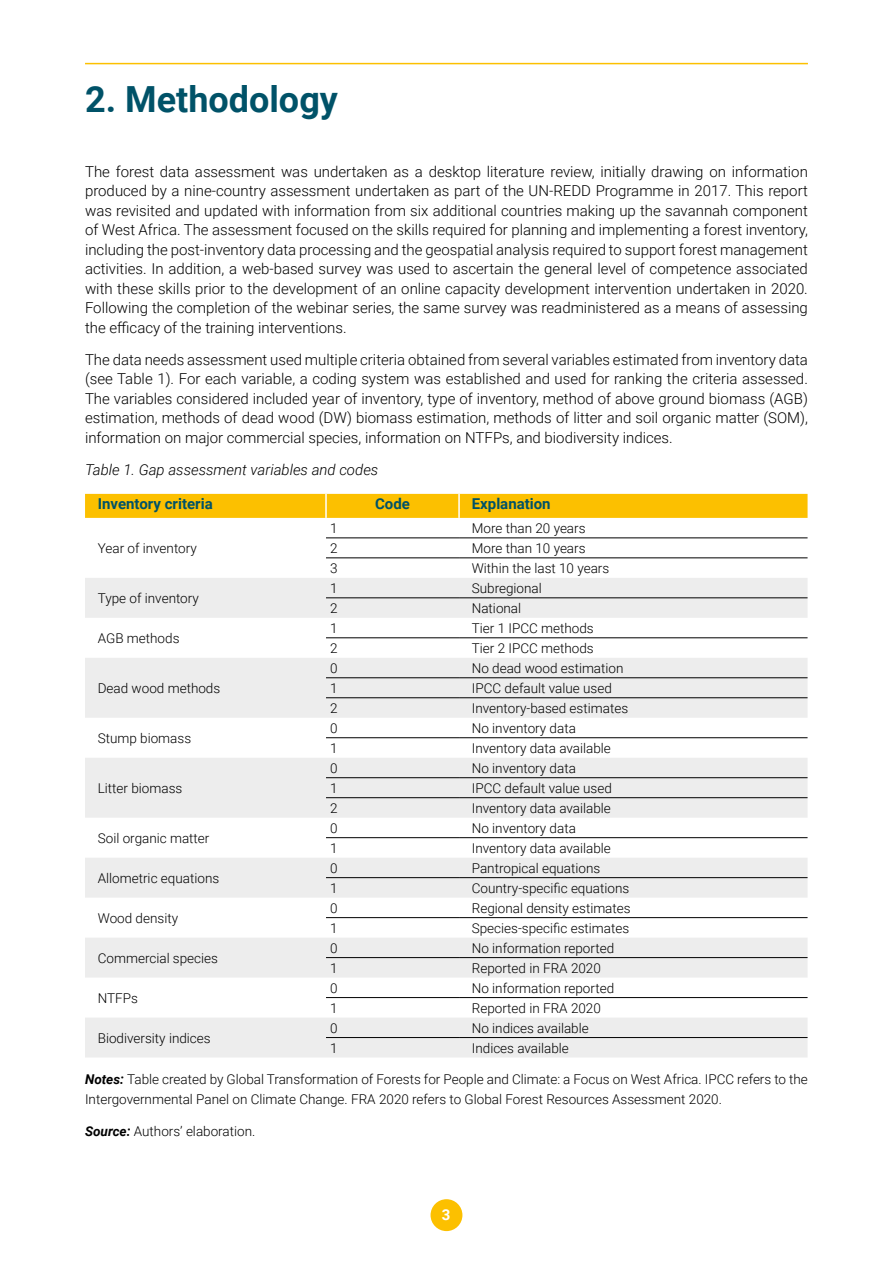
<style>
.page{position:relative;width:893px;height:1263px;background:#fff}
.page>*{position:absolute;margin:0;border:0;box-sizing:border-box;transform-origin:0 0}
.t1{font:700 36px "Roboto";color:#005268}
.t2{font:300 15px/19.5px "Roboto";color:#000;text-align:justify}
.t3{font:italic 300 15px "Roboto";color:#000}
.t4{font:700 15px "Roboto";color:#005268}
.t5{font:700 15px "Roboto";color:#fff}
.t6{font:300 13.5px/19.5px "Roboto";color:#000}
.s1{font-weight:700;font-style:italic}
</style>
<div class="page">
<div style="left:431px;top:1199px;width:31px;height:32px;background:#fcc000;border-radius:50%"></div>
<hr style="left:85px;top:63px;width:723px;height:1px;background:#fcc000">
<div style="left:85px;top:494px;width:722px;height:24px;background:#fcc000"></div>
<svg style="left:85px;top:578px;width:722px;height:479px;fill:#ededed"></svg>
<hr style="left:325px;top:494px;width:2px;height:24px;background:#fff">
<hr style="left:458px;top:494px;width:2px;height:24px;background:#fff">
<hr style="left:326px;top:538px;width:133px;height:1px;background:#000">
<hr style="left:459px;top:538px;width:348px;height:1px;background:#000">
<hr style="left:326px;top:558px;width:133px;height:1px;background:#000">
<hr style="left:459px;top:558px;width:348px;height:1px;background:#000">
<hr style="left:326px;top:598px;width:133px;height:1px;background:#000">
<hr style="left:459px;top:598px;width:348px;height:1px;background:#000">
<hr style="left:326px;top:637px;width:133px;height:1px;background:#000">
<hr style="left:459px;top:637px;width:348px;height:1px;background:#000">
<hr style="left:326px;top:677px;width:133px;height:1px;background:#000">
<hr style="left:459px;top:677px;width:348px;height:1px;background:#000">
<hr style="left:326px;top:697px;width:133px;height:1px;background:#000">
<hr style="left:459px;top:697px;width:348px;height:1px;background:#000">
<hr style="left:326px;top:737px;width:133px;height:1px;background:#000">
<hr style="left:459px;top:737px;width:348px;height:1px;background:#000">
<hr style="left:326px;top:777px;width:133px;height:1px;background:#000">
<hr style="left:459px;top:777px;width:348px;height:1px;background:#000">
<hr style="left:326px;top:797px;width:133px;height:1px;background:#000">
<hr style="left:459px;top:797px;width:348px;height:1px;background:#000">
<hr style="left:326px;top:837px;width:133px;height:1px;background:#000">
<hr style="left:459px;top:837px;width:348px;height:1px;background:#000">
<hr style="left:326px;top:877px;width:133px;height:1px;background:#000">
<hr style="left:459px;top:877px;width:348px;height:1px;background:#000">
<hr style="left:326px;top:917px;width:133px;height:1px;background:#000">
<hr style="left:459px;top:917px;width:348px;height:1px;background:#000">
<hr style="left:326px;top:957px;width:133px;height:1px;background:#000">
<hr style="left:459px;top:957px;width:348px;height:1px;background:#000">
<hr style="left:326px;top:997px;width:133px;height:1px;background:#000">
<hr style="left:459px;top:997px;width:348px;height:1px;background:#000">
<hr style="left:326px;top:1037px;width:133px;height:1px;background:#000">
<hr style="left:459px;top:1037px;width:348px;height:1px;background:#000">
<h1 class="t1" style="left:85px;top:74px;width:254px">2. Methodology</h1>
<p class="t2" style="left:85px;top:161px;width:724px">The forest data assessment was undertaken as a desktop literature review, initially drawing on information produced by a nine-country assessment undertaken as part of the UN-REDD Programme in 2017. This report was revisited and updated with information from six additional countries making up the savannah component of West Africa. The assessment focused on the skills required for planning and implementing a forest inventory, including the post-inventory data processing and the geospatial analysis required to support forest management activities. In addition, a web-based survey was used to ascertain the general level of competence associated with these skills prior to the development of an online capacity development intervention undertaken in 2020.<br>Following the completion of the webinar series, the same survey was readministered as a means of assessing the efficacy of the training interventions.</p>
<p class="t2" style="left:85px;top:349px;width:724px">The data needs assessment used multiple criteria obtained from several variables estimated from inventory data (see Table 1). For each variable, a coding system was established and used for ranking the criteria assessed.<br>The variables considered included year of inventory, type of inventory, method of above ground biomass (AGB) estimation, methods of dead wood (DW) biomass estimation, methods of litter and soil organic matter (SOM), information on major commercial species, information on NTFPs, and biodiversity indices.</p>
<p class="t3" style="left:85px;top:459px;width:295px">Table 1. Gap assessment variables and codes</p>
<p class="t4" style="left:98px;top:493px;width:116px">Inventory criteria</p>
<p class="t4" style="left:375px;top:493px;width:36px">Code</p>
<p class="t4" style="left:472px;top:493px;width:80px">Explanation</p>
<p class="t6" style="left:98px;top:538px;width:101px">Year of inventory</p>
<p class="t6" style="left:330px;top:518px;width:9px">1</p>
<p class="t6" style="left:472px;top:518px;width:115px">More than 20 years</p>
<p class="t6" style="left:330px;top:538px;width:9px">2</p>
<p class="t6" style="left:472px;top:538px;width:115px">More than 10 years</p>
<p class="t6" style="left:330px;top:558px;width:9px">3</p>
<p class="t6" style="left:472px;top:558px;width:139px">Within the last 10 years</p>
<p class="t6" style="left:98px;top:588px;width:103px">Type of inventory</p>
<p class="t6" style="left:98px;top:628px;width:83px">AGB methods</p>
<p class="t6" style="left:98px;top:678px;width:124px">Dead wood methods</p>
<p class="t6" style="left:98px;top:728px;width:95px">Stump biomass</p>
<p class="t6" style="left:98px;top:778px;width:86px">Litter biomass</p>
<p class="t6" style="left:98px;top:828px;width:113px">Soil organic matter</p>
<p class="t6" style="left:98px;top:868px;width:123px">Allometric equations</p>
<p class="t6" style="left:98px;top:908px;width:82px">Wood density</p>
<p class="t6" style="left:98px;top:948px;width:122px">Commercial species</p>
<p class="t6" style="left:98px;top:988px;width:42px">NTFPs</p>
<p class="t6" style="left:330px;top:578px;width:9px">1</p>
<p class="t6" style="left:472px;top:578px;width:72px">Subregional</p>
<p class="t6" style="left:330px;top:598px;width:9px">2</p>
<p class="t6" style="left:472px;top:598px;width:51px">National</p>
<p class="t6" style="left:330px;top:618px;width:9px">1</p>
<p class="t6" style="left:472px;top:618px;width:123px">Tier 1 IPCC methods</p>
<p class="t6" style="left:330px;top:638px;width:9px">2</p>
<p class="t6" style="left:472px;top:638px;width:123px">Tier 2 IPCC methods</p>
<p class="t6" style="left:330px;top:658px;width:9px">0</p>
<p class="t6" style="left:472px;top:658px;width:153px">No dead wood estimation</p>
<p class="t6" style="left:330px;top:678px;width:9px">1</p>
<p class="t6" style="left:472px;top:678px;width:142px">IPCC default value used</p>
<p class="t6" style="left:330px;top:698px;width:9px">2</p>
<p class="t6" style="left:472px;top:698px;width:158px">Inventory-based estimates</p>
<p class="t6" style="left:330px;top:718px;width:9px">0</p>
<p class="t6" style="left:472px;top:718px;width:106px">No inventory data</p>
<p class="t6" style="left:330px;top:738px;width:9px">1</p>
<p class="t6" style="left:472px;top:738px;width:141px">Inventory data available</p>
<p class="t6" style="left:330px;top:758px;width:9px">0</p>
<p class="t6" style="left:472px;top:758px;width:106px">No inventory data</p>
<p class="t6" style="left:330px;top:778px;width:9px">1</p>
<p class="t6" style="left:472px;top:778px;width:142px">IPCC default value used</p>
<p class="t6" style="left:330px;top:798px;width:9px">2</p>
<p class="t6" style="left:472px;top:797px;width:141px">Inventory data available</p>
<p class="t6" style="left:330px;top:818px;width:9px">0</p>
<p class="t6" style="left:472px;top:817px;width:106px">No inventory data</p>
<p class="t6" style="left:330px;top:838px;width:9px">1</p>
<p class="t6" style="left:472px;top:837px;width:141px">Inventory data available</p>
<p class="t6" style="left:330px;top:858px;width:9px">0</p>
<p class="t6" style="left:472px;top:857px;width:130px">Pantropical equations</p>
<p class="t6" style="left:330px;top:878px;width:9px">1</p>
<p class="t6" style="left:472px;top:877px;width:159px">Country-specific equations</p>
<p class="t6" style="left:330px;top:898px;width:9px">0</p>
<p class="t6" style="left:472px;top:897px;width:160px">Regional density estimates</p>
<p class="t6" style="left:330px;top:918px;width:9px">1</p>
<p class="t6" style="left:472px;top:917px;width:159px">Species-specific estimates</p>
<p class="t6" style="left:330px;top:938px;width:9px">0</p>
<p class="t6" style="left:472px;top:937px;width:144px">No information reported</p>
<p class="t6" style="left:330px;top:958px;width:9px">1</p>
<p class="t6" style="left:472px;top:957px;width:131px">Reported in FRA 2020</p>
<p class="t6" style="left:330px;top:978px;width:9px">0</p>
<p class="t6" style="left:472px;top:977px;width:144px">No information reported</p>
<p class="t6" style="left:330px;top:998px;width:9px">1</p>
<p class="t6" style="left:472px;top:997px;width:131px">Reported in FRA 2020</p>
<p class="t6" style="left:330px;top:1018px;width:9px">0</p>
<p class="t6" style="left:472px;top:1017px;width:118px">No indices available</p>
<p class="t6" style="left:330px;top:1038px;width:9px">1</p>
<p class="t6" style="left:472px;top:1037px;width:99px">Indices available</p>
<p class="t6" style="left:85px;top:1069px;width:724px"><span class="s1">Notes:</span> Table created by Global Transformation of Forests for People and Climate: a Focus on West Africa. IPCC refers to the<br>Intergovernmental Panel on Climate Change. FRA 2020 refers to Global Forest Resources Assessment 2020.</p>
<p class="t6" style="left:85px;top:1121px;width:172px"><span class="s1">Source:</span> Authors’ elaboration.</p>
<p class="t6" style="left:98px;top:1028px;width:114px">Biodiversity indices</p>
<p class="t5" style="left:442px;top:1204px;width:10px">3</p>
</div>
